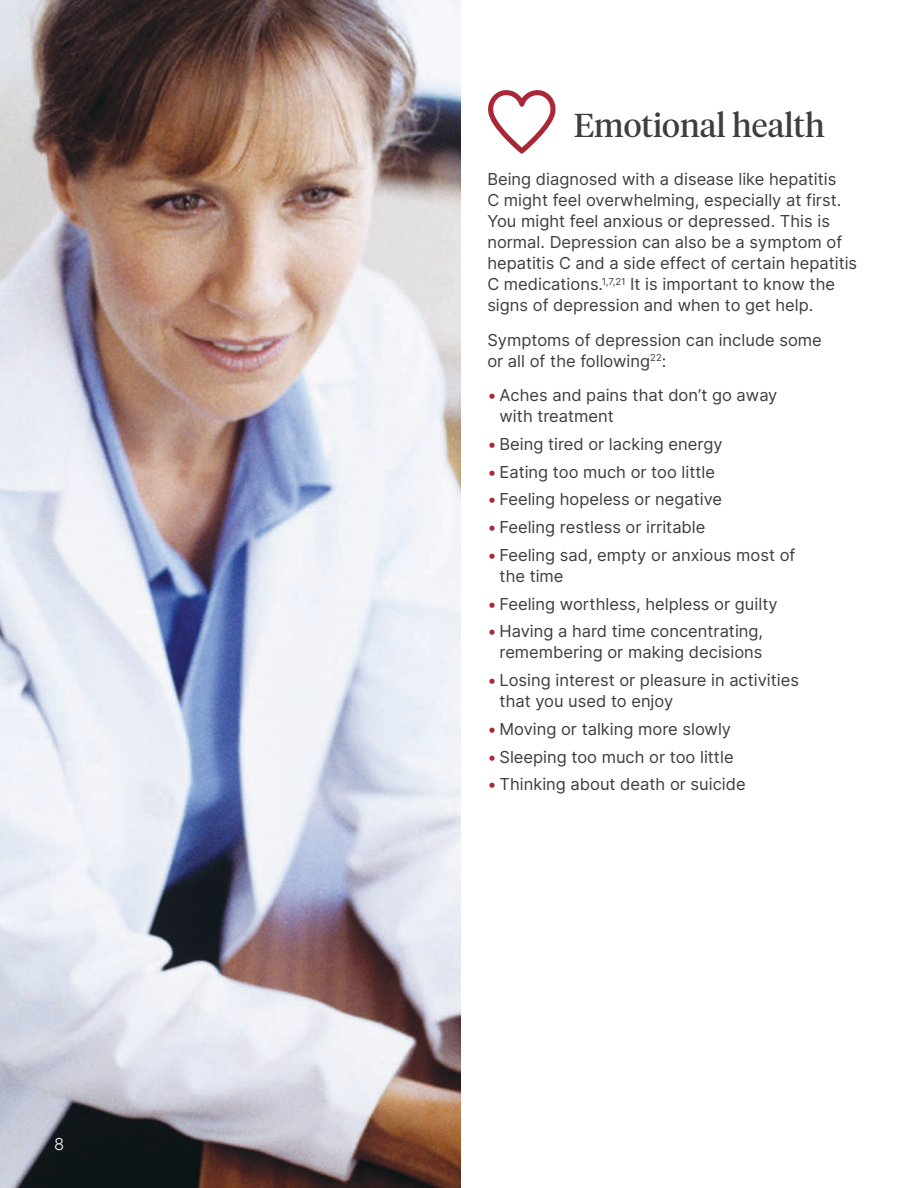
<style>
.page{position:relative;width:918px;height:1188px;background:#fff}
.page>*{position:absolute;margin:0;border:0;box-sizing:border-box;transform-origin:0 0}
._2nd_level_head{font:33px "Tiempos Headline";color:#3e3e3f}
.body_copy{font:16.5px/21px "Inter";color:#3e3e3f}
.folio{font:300 16.5px "Inter";color:#fff}
.s1{color:#a92736}
</style>
<div class="page">
<img style="left:0;top:0;width:460px;height:1188px">
<svg style="left:488px;top:90px;width:68px;height:64px"></svg>
<p class="folio" style="left:54px;top:1132px;width:12px">8</p>
<p class="_2nd_level_head" style="left:574px;top:103px;width:252px">Emotional health</p>
<p class="body_copy" style="left:487px;top:168px;width:371px">Being diagnosed with a disease like hepatitis<br>C might feel overwhelming, especially at first.<br>You might feel anxious or depressed. This is normal. Depression can also be a symptom of hepatitis C and a side effect of certain hepatitis C medications.<sup>1,7,21</sup> It is important to know the signs of depression and when to get help.</p>
<p class="body_copy" style="left:487px;top:329px;width:336px">Symptoms of depression can include some or all of the following<sup>22</sup>:</p>
<p class="body_copy" style="left:500px;top:384px;width:279px;text-indent:-12px"><span class="s1">•</span> Aches and pains that don’t go away with treatment</p>
<p class="body_copy" style="left:487px;top:433px;width:237px"><span class="s1">•</span> Being tired or lacking energy</p>
<p class="body_copy" style="left:487px;top:461px;width:229px"><span class="s1">•</span> Eating too much or too little</p>
<p class="body_copy" style="left:487px;top:489px;width:236px"><span class="s1">•</span> Feeling hopeless or negative</p>
<p class="body_copy" style="left:487px;top:516px;width:220px"><span class="s1">•</span> Feeling restless or irritable</p>
<p class="body_copy" style="left:499px;top:544px;width:298px;text-indent:-12px"><span class="s1">•</span> Feeling sad, empty or anxious most of the time</p>
<p class="body_copy" style="left:487px;top:593px;width:292px"><span class="s1">•</span> Feeling worthless, helpless or guilty</p>
<p class="body_copy" style="left:487px;top:621px;width:277px;text-align:right"><span class="s1">•</span> Having a hard time concentrating, remembering or making decisions</p>
<p class="body_copy" style="left:499px;top:669px;width:301px;text-indent:-12px"><span class="s1">•</span> Losing interest or pleasure in activities that you used to enjoy</p>
<p class="body_copy" style="left:487px;top:718px;width:245px"><span class="s1">•</span> Moving or talking more slowly</p>
<p class="body_copy" style="left:487px;top:746px;width:248px"><span class="s1">•</span> Sleeping too much or too little</p>
<p class="body_copy" style="left:487px;top:774px;width:260px"><span class="s1">•</span> Thinking about death or suicide</p>
</div>
